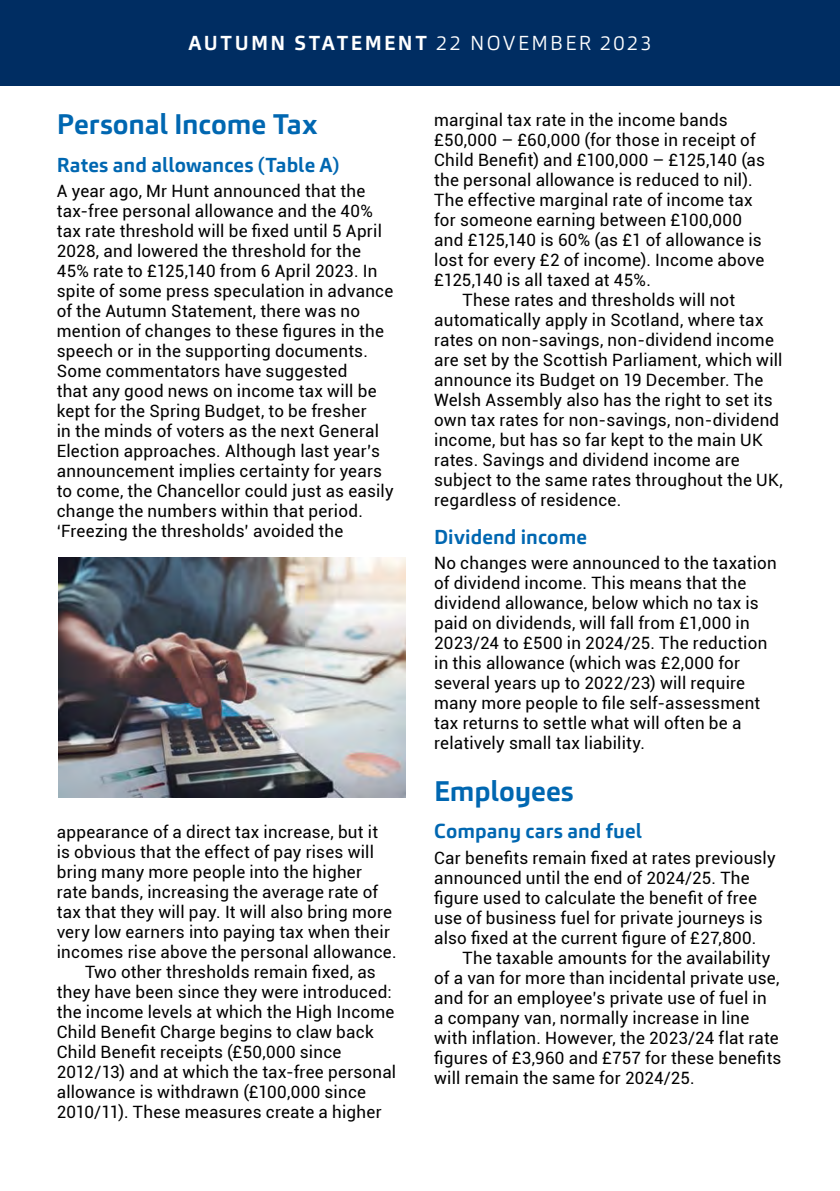
<style>
.page{position:relative;width:840px;height:1191px;background:#fff}
.page>*{position:absolute;margin:0;border:0;box-sizing:border-box;transform-origin:0 0}
.t1{font:700 28px "Carnac";letter-spacing:-.005em;color:#0067b1}
.t2{font:700 20px "Carnac";letter-spacing:.005em;color:#0067b1}
.t3{font:700 20px "Carnac";letter-spacing:.115em;color:#fff}
.t4{font:17px/20px "Roboto";letter-spacing:.015em;color:#000}
.s1{font-weight:300}
</style>
<div class="page">
<div style="left:0;top:0;width:839px;height:85px;background:#002d62"></div>
<img style="left:59px;top:557px;width:346px;height:240px">
<p class="t3" style="left:188px;top:30px;width:464px">AUTUMN STATEMENT <span class="s1">22 NOVEMBER 2023</span></p>
<h1 class="t1" style="left:57px;top:107px;width:262px">Personal Income Tax</h1>
<p class="t2" style="left:57px;top:152px;width:284px">Rates and allowances (Table A)</p>
<p class="t4" style="left:57px;top:181px;width:338px">A year ago, Mr Hunt announced that the tax-free personal allowance and the 40% tax rate threshold will be fixed until 5 April 2028, and lowered the threshold for the 45% rate to £125,140 from 6 April 2023. In spite of some press speculation in advance of the Autumn Statement, there was no mention of changes to these figures in the speech or in the supporting documents.<br>Some commentators have suggested<br>that any good news on income tax will be kept for the Spring Budget, to be fresher<br>in the minds of voters as the next General Election approaches. Although last year’s announcement implies certainty for years to come, the Chancellor could just as easily change the numbers within that period. ‘Freezing the thresholds’ avoided the</p>
<p class="t4" style="left:57px;top:821px;width:323px">appearance of a direct tax increase, but it</p>
<p class="t4" style="left:57px;top:841px;width:318px">is obvious that the effect of pay rises will</p>
<p class="t4" style="left:57px;top:861px;width:307px">bring many more people into the higher</p>
<p class="t4" style="left:57px;top:881px;width:322px">rate bands, increasing the average rate of</p>
<p class="t4" style="left:57px;top:901px;width:337px">tax that they will pay. It will also bring more</p>
<p class="t4" style="left:57px;top:921px;width:334px">very low earners into paying tax when their</p>
<p class="t4" style="left:57px;top:941px;width:341px">incomes rise above the personal allowance.</p>
<p class="t4" style="left:85px;top:961px;width:292px">Two other thresholds remain fixed, as</p>
<p class="t4" style="left:57px;top:981px;width:336px">they have been since they were introduced:</p>
<p class="t4" style="left:57px;top:1001px;width:339px">the income levels at which the High Income</p>
<p class="t4" style="left:57px;top:1021px;width:318px">Child Benefit Charge begins to claw back</p>
<p class="t4" style="left:57px;top:1040px;width:286px">Child Benefit receipts (£50,000 since</p>
<p class="t4" style="left:57px;top:1060px;width:341px">2012/13) and at which the tax-free personal</p>
<p class="t4" style="left:57px;top:1080px;width:311px">allowance is withdrawn (£100,000 since</p>
<p class="t4" style="left:57px;top:1100px;width:326px">2010/11). These measures create a higher</p>
<p class="t4" style="left:434px;top:109px;width:295px">marginal tax rate in the income bands</p>
<p class="t4" style="left:434px;top:129px;width:323px">£50,000 – £60,000 (for those in receipt of</p>
<p class="t4" style="left:434px;top:149px;width:332px">Child Benefit) and £100,000 – £125,140 (as</p>
<p class="t4" style="left:434px;top:169px;width:320px">the personal allowance is reduced to nil).</p>
<p class="t4" style="left:434px;top:189px;width:320px">The effective marginal rate of income tax</p>
<p class="t4" style="left:434px;top:209px;width:309px">for someone earning between £100,000</p>
<p class="t4" style="left:434px;top:229px;width:329px">and £125,140 is 60% (as £1 of allowance is</p>
<p class="t4" style="left:434px;top:249px;width:331px">lost for every £2 of income). Income above</p>
<p class="t4" style="left:434px;top:269px;width:218px">£125,140 is all taxed at 45%.</p>
<p class="t4" style="left:462px;top:289px;width:274px">These rates and thresholds will not</p>
<p class="t4" style="left:434px;top:309px;width:331px">automatically apply in Scotland, where tax</p>
<p class="t4" style="left:434px;top:329px;width:341px">rates on non-savings, non-dividend income</p>
<p class="t4" style="left:434px;top:349px;width:349px">are set by the Scottish Parliament, which will</p>
<p class="t4" style="left:434px;top:369px;width:330px">announce its Budget on 19 December. The</p>
<p class="t4" style="left:434px;top:389px;width:340px">Welsh Assembly also has the right to set its</p>
<p class="t4" style="left:434px;top:409px;width:346px">own tax rates for non-savings, non-dividend</p>
<p class="t4" style="left:434px;top:429px;width:330px">income, but has so far kept to the main UK</p>
<p class="t4" style="left:434px;top:449px;width:307px">rates. Savings and dividend income are</p>
<p class="t4" style="left:434px;top:469px;width:350px">subject to the same rates throughout the UK,</p>
<p class="t4" style="left:434px;top:489px;width:188px">regardless of residence.</p>
<p class="t2" style="left:434px;top:524px;width:154px">Dividend income</p>
<p class="t4" style="left:434px;top:552px;width:344px">No changes were announced to the taxation of dividend income. This means that the dividend allowance, below which no tax is paid on dividends, will fall from £1,000 in 2023/24 to £500 in 2024/25. The reduction in this allowance (which was £2,000 for several years up to 2022/23) will require many more people to file self-assessment tax returns to settle what will often be a relatively small tax liability.</p>
<h1 class="t1" style="left:434px;top:773px;width:141px">Employees</h1>
<p class="t2" style="left:434px;top:818px;width:209px">Company cars and fuel</p>
<p class="t4" style="left:434px;top:847px;width:343px">Car benefits remain fixed at rates previously announced until the end of 2024/25. The figure used to calculate the benefit of free use of business fuel for private journeys is also fixed at the current figure of £27,800.</p>
<p class="t4" style="left:434px;top:947px;width:348px;text-indent:28px">The taxable amounts for the availability of a van for more than incidental private use, and for an employee’s private use of fuel in<br>a company van, normally increase in line with inflation. However, the 2023/24 flat rate figures of £3,960 and £757 for these benefits will remain the same for 2024/25.</p>
</div>
